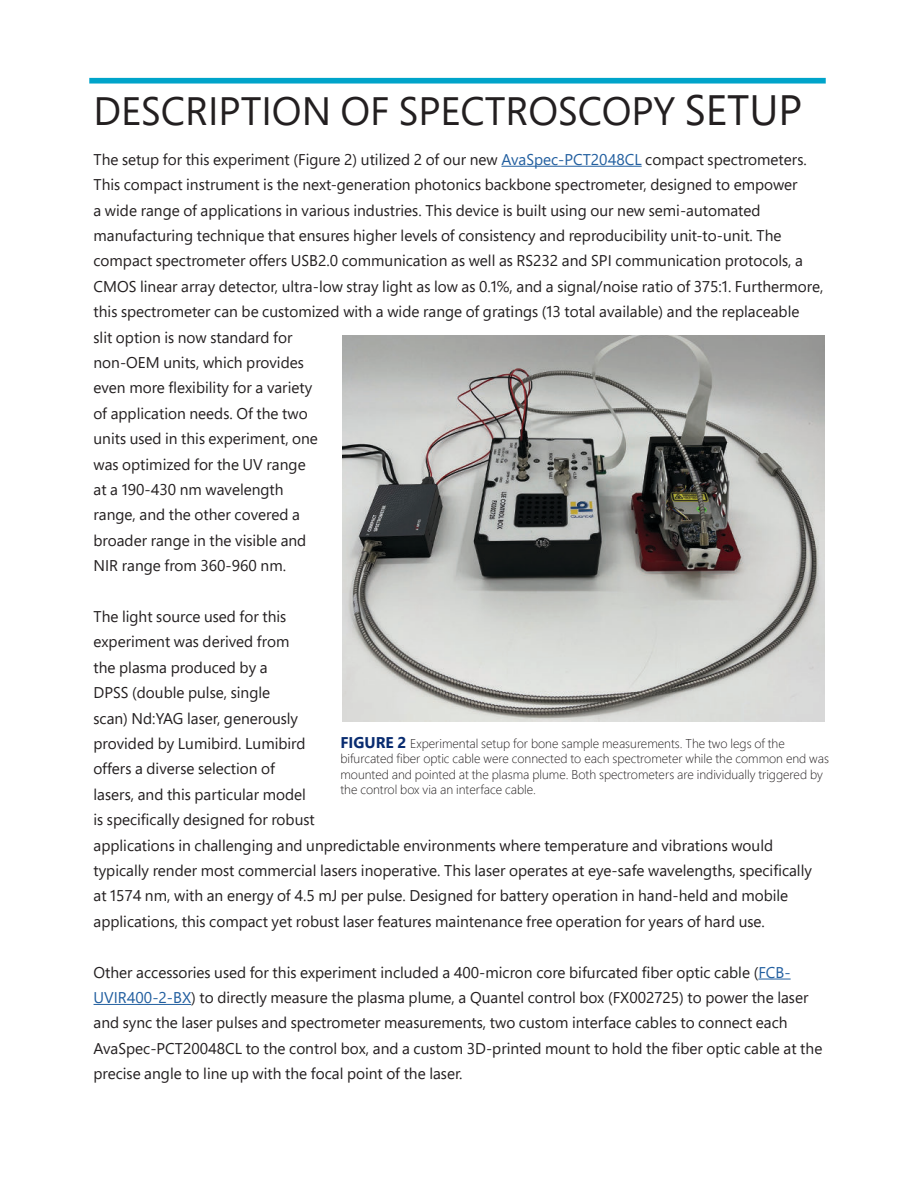
<style>
.page{position:relative;width:918px;height:1188px;background:#fff}
.page>*{position:absolute;margin:0;border:0;box-sizing:border-box;transform-origin:0 0}
.t1{font:39.45px "Segoe Pro";color:#231f20}
.t2{font:15.45px/25.3px "Segoe Pro";color:#231f20}
.t3{font:300 12.75px/15.3px "Segoe Pro";color:#231f20}
.s1{font-size:42.3px}
.s2{color:#215e9f}
.s3{font-weight:700;font-size:15.45px;color:#092c70}
</style>
<div class="page">
<div style="left:89px;top:78px;width:737px;height:6px;background:#00a4ca"></div>
<hr style="left:501px;top:166px;width:141px;height:1px;background:#215e9f">
<hr style="left:758px;top:979px;width:33px;height:1px;background:#215e9f">
<hr style="left:94px;top:1004px;width:97px;height:1px;background:#215e9f">
<img style="left:342px;top:335px;width:482px;height:386px">
<h1 class="t1" style="left:94px;top:96px;width:710px">DESCRIPTION OF SPECTROSCOPY <span class="s1">SETUP</span></h1>
<p class="t2" style="left:94px;top:148px;width:731px">The setup for this experiment (Figure 2) utilized 2 of our new <span class="s2">AvaSpec-PCT2048CL</span> compact spectrometers.<br>This compact instrument is the next-generation photonics backbone spectrometer, designed to empower<br>a wide range of applications in various industries. This device is built using our new semi-automated manufacturing technique that ensures higher levels of consistency and reproducibility unit-to-unit. The compact spectrometer offers USB2.0 communication as well as RS232 and SPI communication protocols, a CMOS linear array detector, ultra-low stray light as low as 0.1%, and a signal/noise ratio of 375:1. Furthermore, this spectrometer can be customized with a wide range of gratings (13 total available) and the replaceable<br>slit option is now standard for<br>non-OEM units, which provides<br>even more flexibility for a variety<br>of application needs. Of the two<br>units used in this experiment, one<br>was optimized for the UV range<br>at a 190-430 nm wavelength<br>range, and the other covered a<br>broader range in the visible and<br>NIR range from 360-960 nm.</p>
<p class="t2" style="left:94px;top:605px;width:720px">The light source used for this<br>experiment was derived from<br>the plasma produced by a<br>DPSS (double pulse, single<br>scan) Nd:YAG laser, generously<br>provided by Lumibird. Lumibird<br>offers a diverse selection of<br>lasers, and this particular model<br>is specifically designed for robust<br>applications in challenging and unpredictable environments where temperature and vibrations would typically render most commercial lasers inoperative. This laser operates at eye-safe wavelengths, specifically at 1574 nm, with an energy of 4.5 mJ per pulse. Designed for battery operation in hand-held and mobile applications, this compact yet robust laser features maintenance free operation for years of hard use.</p>
<p class="t2" style="left:94px;top:959px;width:730px">Other accessories used for this experiment included a 400-micron core bifurcated fiber optic cable (<span class="s2">FCB-UVIR400-2-BX</span>) to directly measure the plasma plume, a Quantel control box (FX002725) to power the laser and sync the laser pulses and spectrometer measurements, two custom interface cables to connect each AvaSpec-PCT20048CL to the control box, and a custom 3D-printed mount to hold the fiber optic cable at the precise angle to line up with the focal point of the laser.</p>
<p class="t3" style="left:340px;top:737px;width:490px"><span class="s3">FIGURE 2</span> Experimental setup for bone sample measurements. The two legs of the bifurcated fiber optic cable were connected to each spectrometer while the common end was mounted and pointed at the plasma plume. Both spectrometers are individually triggered by the control box via an interface cable.</p>
</div>
